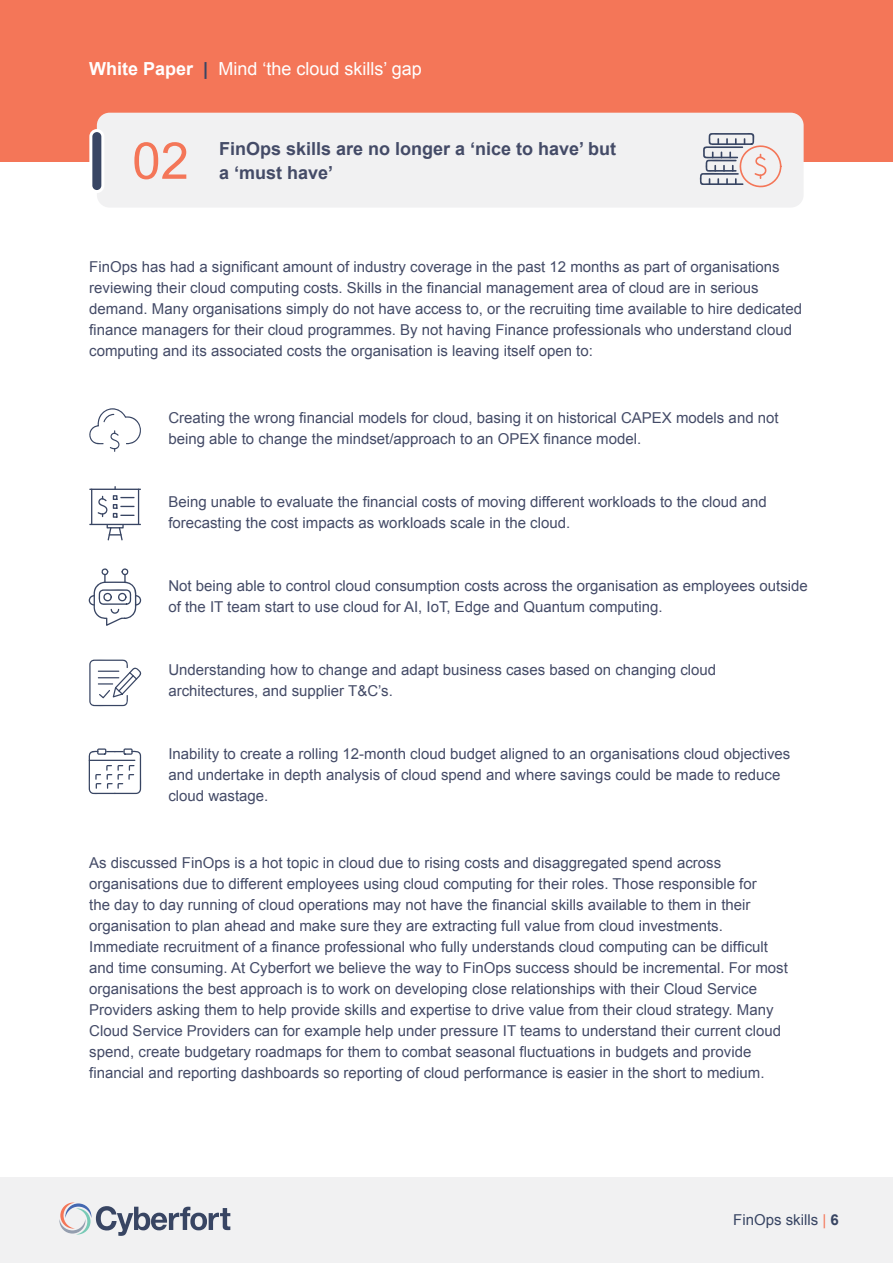
<style>
.page{position:relative;width:893px;height:1263px;background:#fff}
.page>*{position:absolute;margin:0;border:0;box-sizing:border-box;transform-origin:0 0}
.t1{font:51px "Arial";color:#f47658}
.t2{font:700 18px "Arial";color:#444b67}
.t3{font:18px "Arial";color:#fff}
.t4{font:15px/21px "Arial";color:#444b67}
.t5{font:15px "Arial";color:#384563}
.s1{font-weight:700}
.s2{font-weight:700;color:#384563}
.s3{color:#f47658}
</style>
<div class="page">
<div style="left:0;top:0;width:893px;height:161px;background:#f47658"></div>
<div style="left:0;top:1178px;width:893px;height:85px;background:#f1f1f2"></div>
<svg style="left:59px;top:1202px;width:171px;height:34px"></svg>
<div style="left:97px;top:113px;width:707px;height:95px;background:#f1f1f2;border-radius:13px"></div>
<div style="left:91px;top:131px;width:12px;height:61px;background:#384563;border-radius:6px"></div>
<div style="left:89px;top:129px;width:15px;height:64px;border:3px solid #fff;border-radius:6px"></div>
<svg style="left:699px;top:133px;width:82px;height:55px"></svg>
<svg style="left:89px;top:408px;width:52px;height:44px"></svg>
<svg style="left:89px;top:486px;width:52px;height:55px"></svg>
<svg style="left:88px;top:568px;width:53px;height:58px"></svg>
<svg style="left:89px;top:659px;width:53px;height:47px"></svg>
<svg style="left:89px;top:748px;width:52px;height:46px"></svg>
<p class="t3" style="left:89px;top:56px;width:334px"><span class="s1">White Paper</span> <span class="s2">|</span> Mind ‘the cloud skills’ gap</p>
<h1 class="t1" style="left:132px;top:127px;width:58px">02</h1>
<p class="t2" style="left:219px;top:137px;width:398px">FinOps skills are no longer a ‘nice to have’ but</p>
<p class="t2" style="left:219px;top:161px;width:116px">a ‘must have’</p>
<p class="t4" style="left:89px;top:257px;width:714px">FinOps has had a significant amount of industry coverage in the past 12 months as part of organisations reviewing their cloud computing costs. Skills in the financial management area of cloud are in serious demand. Many organisations simply do not have access to, or the recruiting time available to hire dedicated finance managers for their cloud programmes. By not having Finance professionals who understand cloud computing and its associated costs the organisation is leaving itself open to:</p>
<p class="t4" style="left:168px;top:408px;width:612px">Creating the wrong financial models for cloud, basing it on historical CAPEX models and not being able to change the mindset/approach to an OPEX finance model.</p>
<p class="t4" style="left:168px;top:492px;width:600px">Being unable to evaluate the financial costs of moving different workloads to the cloud and forecasting the cost impacts as workloads scale in the cloud.</p>
<p class="t4" style="left:168px;top:576px;width:641px">Not being able to control cloud consumption costs across the organisation as employees outside of the IT team start to use cloud for AI, IoT, Edge and Quantum computing.</p>
<p class="t4" style="left:168px;top:660px;width:549px">Understanding how to change and adapt business cases based on changing cloud architectures, and supplier T&amp;C’s.</p>
<p class="t4" style="left:168px;top:744px;width:623px">Inability to create a rolling 12-month cloud budget aligned to an organisations cloud objectives and undertake in depth analysis of cloud spend and where savings could be made to reduce cloud wastage.</p>
<p class="t4" style="left:89px;top:853px;width:700px">As discussed FinOps is a hot topic in cloud due to rising costs and disaggregated spend across organisations due to different employees using cloud computing for their roles. Those responsible for<br>the day to day running of cloud operations may not have the financial skills available to them in their organisation to plan ahead and make sure they are extracting full value from cloud investments.<br>Immediate recruitment of a finance professional who fully understands cloud computing can be difficult and time consuming. At Cyberfort we believe the way to FinOps success should be incremental. For most organisations the best approach is to work on developing close relationships with their Cloud Service Providers asking them to help provide skills and expertise to drive value from their cloud strategy. Many Cloud Service Providers can for example help under pressure IT teams to understand their current cloud spend, create budgetary roadmaps for them to combat seasonal fluctuations in budgets and provide financial and reporting dashboards so reporting of cloud performance is easier in the short to medium.</p>
<p class="t5" style="left:733px;top:1210px;width:107px">FinOps skills <span class="s3">|</span> <span class="s1">6</span></p>
</div>
